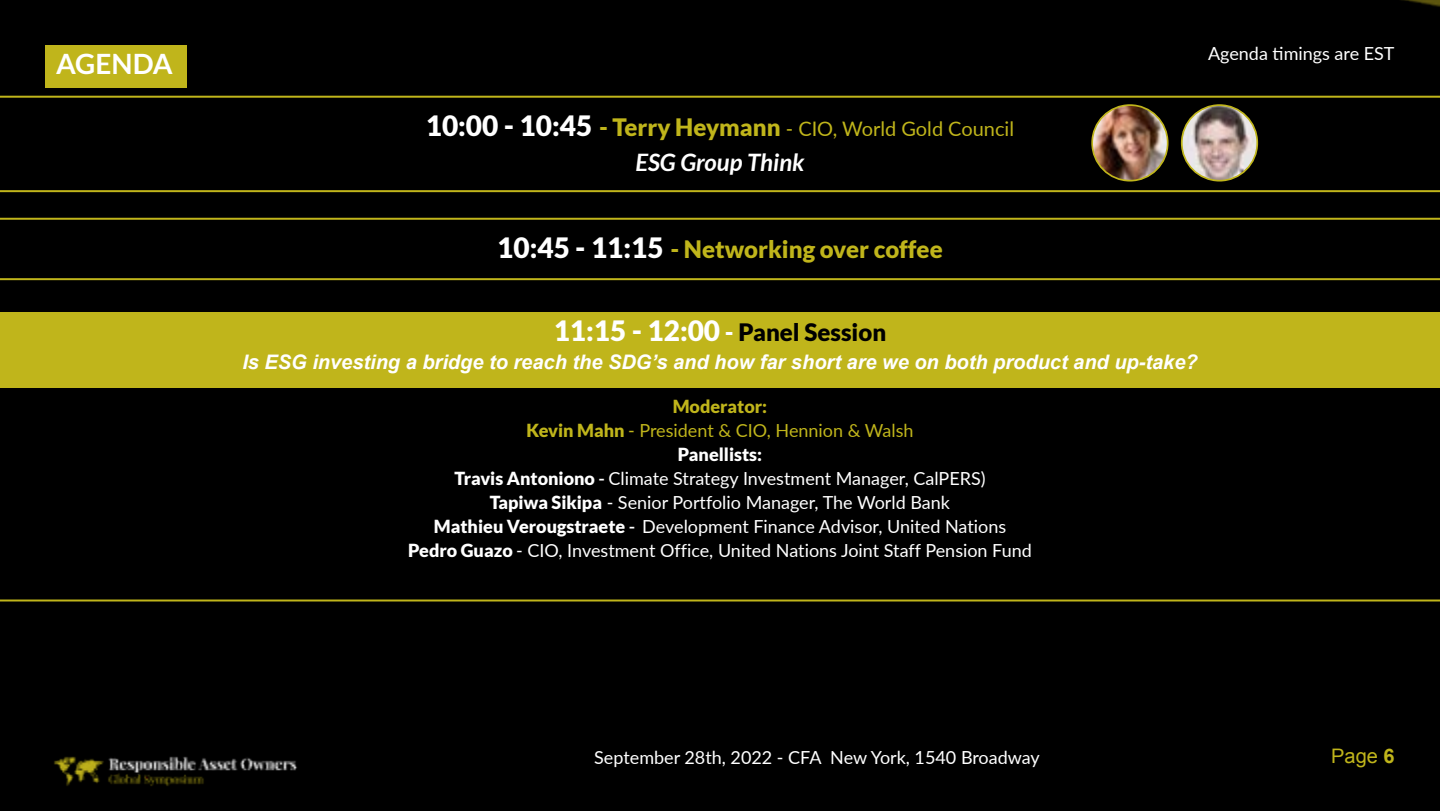
<style>
.page{position:relative;width:1440px;height:811px;background:#fff}
.page>*{position:absolute;margin:0;border:0;box-sizing:border-box;transform-origin:0 0}
.t1{font:700 28px "Lato";color:#fff}
.t2{font:900 24px "Lato";color:#c0b51b}
.t3{font:900 24px "Lato";color:#000}
.t4{font:italic 700 24px "Lato";color:#fff}
.t5{font:italic 700 20px "Arial";color:#fff}
.t6{font:20px "Lato";color:#c0b51b}
.t7{font:20px "Arial";color:#c0b51b}
.t8{font:18px/24px "Lato";color:#fff;text-align:center}
.s1{font-weight:900;font-size:28px;color:#fff}
.s2{font-weight:900;font-size:24px}
.s3{font-size:28px;color:#fff}
.s4{color:#fff}
.s5{font-weight:900;color:#c0b51b}
.s6{color:#c0b51b}
.s7{font-weight:900}
.s8{font-weight:700}
</style>
<div class="page">
<div style="left:0;top:0;width:1440px;height:810px;background:#000"></div>
<img style="left:45px;top:747px;width:255px;height:48px">
<div style="left:0;top:96px;width:1440px;height:96px;background:#000"></div>
<div style="left:0;top:218px;width:1440px;height:62px;background:#000"></div>
<div style="left:0;top:313px;width:1440px;height:75px;background:#c0b51b"></div>
<div style="left:0;top:388px;width:1440px;height:213px;background:#000"></div>
<div style="left:45px;top:45px;width:142px;height:43px;background:#c0b51b"></div>
<img style="left:1182px;top:105px;width:75px;height:76px;border-radius:38px">
<div style="left:1181px;top:104px;width:77px;height:77px;border:2px solid #c0b51b;border-radius:50%"></div>
<img style="left:1092px;top:105px;width:76px;height:76px;border-radius:38px">
<div style="left:1091px;top:104px;width:78px;height:77px;border:2px solid #c0b51b;border-radius:50%"></div>
<h1 class="t1" style="left:56px;top:48px;width:118px">AGENDA</h1>
<p class="t6" style="left:426px;top:115px;width:590px"><span class="s1">10:00 - 10:45</span> <span class="s2">- Terry Heymann</span> - CIO, World Gold Council</p>
<h2 class="t4" style="left:635px;top:148px;width:171px">ESG Group Think</h2>
<p class="t8" style="left:1208px;top:41px;width:188px">Agenda timings are EST</p>
<h2 class="t2" style="left:497px;top:235px;width:447px"><span class="s3">10:45 - 11:15</span> - Networking over coffee</h2>
<h2 class="t3" style="left:554px;top:318px;width:334px"><span class="s3">11:15 - 12:00</span> <span class="s4">-</span> Panel Session</h2>
<p class="t5" style="left:242px;top:349px;width:957px">Is ESG investing a bridge to reach the SDG’s and how far short are we on both product and up-take?</p>
<p class="t8" style="left:408px;top:393px;width:625px"><span class="s5">Moderator:<br>Kevin Mahn</span> <span class="s6">- President &amp; CIO, Hennion &amp; Walsh<br></span><span class="s7">Panellists:<br>Travis Antoniono</span> <span class="s8">-</span> Climate Strategy Investment Manager, CalPERS)<br><span class="s7">Tapiwa Sikipa</span> - Senior Portfolio Manager, The World Bank<br><span class="s7">Mathieu Verougstraete</span> <span class="s8">-</span> Development Finance Advisor, United Nations <span class="s7">Pedro Guazo</span> - CIO, Investment Office, United Nations Joint Staff Pension Fund</p>
<p class="t8" style="left:594px;top:744px;width:447px">September 28th, 2022 - CFA New York, 1540 Broadway</p>
<p class="t7" style="left:1331px;top:742px;width:65px">Page <span class="s8">6</span></p>
</div>
